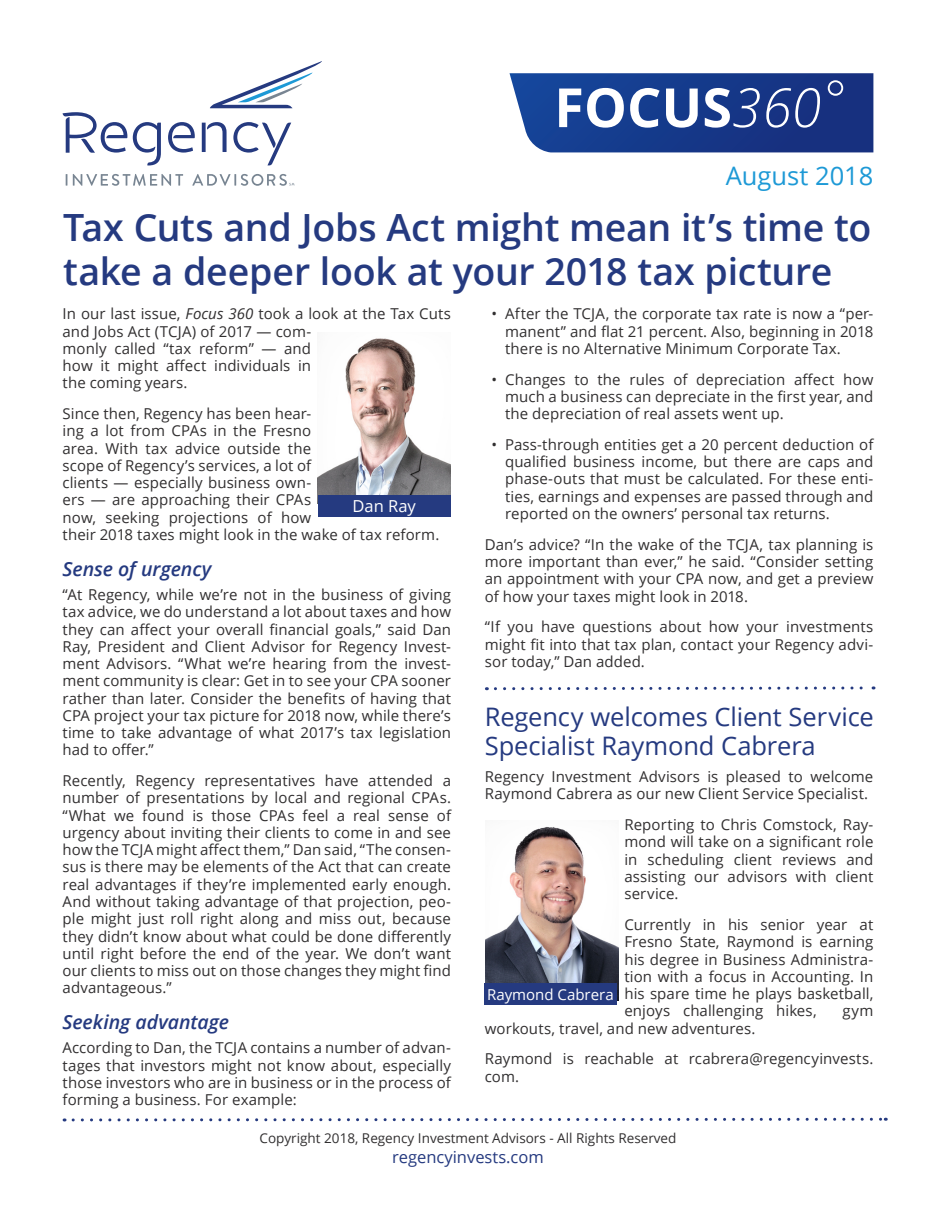
<style>
.page{position:relative;width:936px;height:1206px;background:#fff}
.page>*{position:absolute;margin:0;border:0;box-sizing:border-box;transform-origin:0 0}
.t1{font:700 54px "Open Sans";color:#fff}
.REG_Headline{font:600 37.5px/43.2px "Open Sans";letter-spacing:-.005em;color:#253a80}
.REG_Small_Headline{font:25.5px/29.4px "Open Sans";letter-spacing:-.005em;color:#253a80}
.t2{font:25.5px "Open Sans";color:#1d99d6}
.Small_Subhead{font:italic 600 19.5px "Open Sans";letter-spacing:-.005em;color:#253a80}
.t3{font:16.5px "Open Sans";color:#253a80}
.Photo_Cutline{font:16.5px "Open Sans";color:#fff}
.Article_Text{font:15px/17.2px "Open Sans";letter-spacing:.005em;color:#312f30;text-align:justify}
.REG_Bullet_Points{font:15px/17.2px "Open Sans";letter-spacing:.005em;color:#312f30;text-align:justify}
.Photo_Cutline-2{font:15px "Open Sans";color:#fff}
.t4{font:13.5px "Open Sans";color:#312f30}
.s1{font-weight:300;font-style:italic}
.s2{font-style:italic}
</style>
<div class="page">
<svg style="left:210px;top:61px;width:112px;height:47px"></svg>
<svg style="left:168px;top:122px;width:27px;height:30px"></svg>
<svg style="left:202px;top:122px;width:24px;height:30px"></svg>
<svg style="left:233px;top:122px;width:58px;height:43px"></svg>
<svg style="left:133px;top:122px;width:28px;height:43px"></svg>
<svg style="left:63px;top:112px;width:64px;height:41px"></svg>
<svg style="left:73px;top:174px;width:110px;height:12px"></svg>
<svg style="left:192px;top:174px;width:102px;height:12px"></svg>
<svg style="left:509px;top:73px;width:364px;height:79px;background:#20428f"></svg>
<svg style="left:486px;top:686px;width:387px;height:5px"></svg>
<svg style="left:64px;top:1117px;width:821px;height:5px"></svg>
<img style="left:317px;top:338px;width:133px;height:157px">
<div style="left:317px;top:495px;width:133px;height:22px;background:#253a80"></div>
<img style="left:485px;top:827px;width:133px;height:173px">
<div style="left:483px;top:982px;width:133px;height:22px;background:#253a80"></div>
<p class="t1" style="left:554px;top:69px;width:291px">FOCUS<span class="s1">360°</span></p>
<p class="t2" style="left:725px;top:158px;width:149px">August 2018</p>
<p class="REG_Headline" style="left:63px;top:205px;width:809px">Tax Cuts and Jobs Act might mean it’s time to take a deeper look at your 2018 tax picture</p>
<p class="Article_Text" style="left:63px;top:305px;width:390px;text-align:left">In our last issue, <span class="s2">Focus 360</span> took a look at the Tax Cuts and Jobs Act (TCJA) of 2017 — com-<br>monly called “tax reform” — and<br>how it might affect individuals in<br>the coming years.</p>
<p class="Article_Text" style="left:63px;top:404px;width:378px;text-align:left">Since then, Regency has been hear-<br>ing a lot from CPAs in the Fresno<br>area. With tax advice outside the<br>scope of Regency’s services, a lot of<br>clients — especially business own-<br>ers — are approaching their CPAs<br>now, seeking projections of how<br>their 2018 taxes might look in the wake of tax reform.</p>
<p class="Small_Subhead" style="left:63px;top:555px;width:150px">Sense of urgency</p>
<p class="Article_Text" style="left:63px;top:585px;width:390px">“At Regency, while we’re not in the business of giving tax advice, we do understand a lot about taxes and how they can affect your overall financial goals,” said Dan Ray, President and Client Advisor for Regency Invest&shy;ment Advisors. “What we’re hearing from the invest&shy;ment community is clear: Get in to see your CPA sooner rather than later. Consider the benefits of having that CPA project your tax picture for 2018 now, while there’s time to take advantage of what 2017’s tax legislation had to offer.”</p>
<p class="Article_Text" style="left:63px;top:771px;width:390px">Recently, Regency representatives have attended a number of presentations by local and regional CPAs. “What we found is those CPAs feel a real sense of urgency about inviting their clients to come in and see how the TCJA might affect them,” Dan said, “The consen&shy;sus is there may be elements of the Act that can create real advantages if they’re implemented early enough.<br>And without taking advantage of that projection, peo&shy;ple might just roll right along and miss out, because they didn’t know about what could be done differently until right before the end of the year. We don’t want our clients to miss out on those changes they might find advantageous.”</p>
<p class="Small_Subhead" style="left:63px;top:1008px;width:168px">Seeking advantage</p>
<p class="Article_Text" style="left:63px;top:1038px;width:390px">According to Dan, the TCJA contains a number of advan&shy;tages that investors might not know about, especially those investors who are in business or in the process of forming a business. For example:</p>
<p class="Photo_Cutline" style="left:352px;top:495px;width:65px">Dan Ray</p>
<p class="REG_Bullet_Points" style="left:505px;top:305px;width:369px;text-indent:-14px">• After the TCJA, the corporate tax rate is now a “per&shy;manent” and flat 21 percent. Also, beginning in 2018 there is no Alternative Minimum Corporate Tax.</p>
<p class="REG_Bullet_Points" style="left:505px;top:370px;width:369px;text-indent:-14px">• Changes to the rules of depreciation affect how much a business can depreciate in the first year, and the depreciation of real assets went up.</p>
<p class="REG_Bullet_Points" style="left:505px;top:435px;width:369px;text-indent:-14px">• Pass-through entities get a 20 percent deduction of qualified business income, but there are caps and phase-outs that must be calculated. For these enti&shy;ties, earnings and expenses are passed through and reported on the owners’ personal tax returns.</p>
<p class="Article_Text" style="left:484px;top:535px;width:390px">Dan’s advice? “In the wake of the TCJA, tax planning is more important than ever,” he said. “Consider setting an appointment with your CPA now, and get a preview of how your taxes might look in 2018.</p>
<p class="Article_Text" style="left:484px;top:617px;width:390px">“If you have questions about how your investments might fit into that tax plan, contact your Regency advi&shy;sor today,” Dan added.</p>
<p class="REG_Small_Headline" style="left:484px;top:700px;width:390px">Regency welcomes Client Service<br>Specialist Raymond Cabrera</p>
<p class="Article_Text" style="left:484px;top:767px;width:390px">Regency Investment Advisors is pleased to welcome<br>Raymond Cabrera as our new Client Service Specialist.</p>
<p class="Article_Text" style="left:624px;top:815px;width:250px">Reporting to Chris Comstock, Ray&shy;mond will take on a significant role in scheduling client reviews and assisting our advisors with client service.</p>
<p class="Article_Text" style="left:624px;top:915px;width:250px">Currently in his senior year at Fresno State, Raymond is earning his degree in Business Administra&shy;tion with a focus in Accounting. In his spare time he plays basketball, enjoys challenging hikes,</p>
<p class="Photo_Cutline-2" style="left:487px;top:983px;width:128px">Raymond Cabrera</p>
<p class="Article_Text" style="left:842px;top:1001px;width:32px">gym</p>
<p class="Article_Text" style="left:484px;top:1018px;width:272px">workouts, travel, and new adventures.</p>
<p class="Article_Text" style="left:484px;top:1049px;width:390px">Raymond is reachable at rcabrera@regencyinvests. com.</p>
<p class="t4" style="left:259px;top:1128px;width:418px">Copyright 2018, Regency Investment Advisors - All Rights Reserved</p>
<p class="t3" style="left:392px;top:1145px;width:153px">regencyinvests.com</p>
</div>
